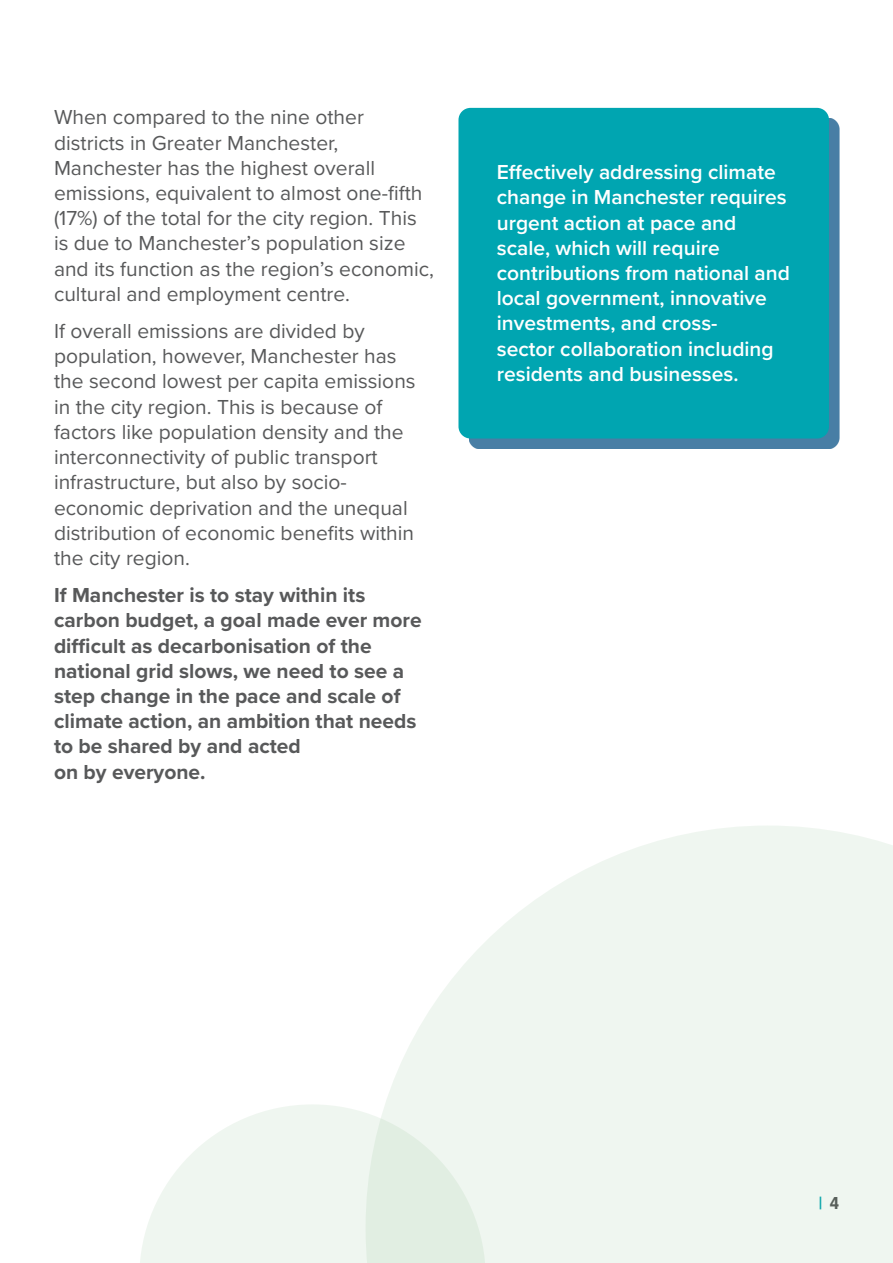
<style>
.page{position:relative;width:893px;height:1263px;background:#fff}
.page>*{position:absolute;margin:0;border:0;box-sizing:border-box;transform-origin:0 0}
.Body{font:21px/25.2px "Proxima Nova";color:#58595a}
.t1{font:600 21px/25.2px "Proxima Nova";color:#fff}
.Body-2{font:700 21px/25.2px "Proxima Nova";color:#58595a}
.t2{font:700 18px "Proxima Nova Cond";color:#00a5b1}
.s1{color:#58595a}
</style>
<div class="page">
<svg style="left:140px;top:1105px;width:226px;height:158px;fill:#eff6f0"></svg>
<svg style="left:366px;top:826px;width:527px;height:437px;fill:#eff6f0"></svg>
<div style="left:469px;top:118px;width:371px;height:331px;background:#487ea5"></div>
<div style="left:458px;top:108px;width:371px;height:330px;background:#00a5b1;border-radius:12px"></div>
<p class="Body" style="left:54px;top:104px;width:381px">When compared to the nine other districts in Greater Manchester, Manchester has the highest overall emissions, equivalent to almost one-fifth (17%) of the total for the city region. This is due to Manchester’s population size and its function as the region’s economic, cultural and employment centre.</p>
<p class="Body" style="left:54px;top:318px;width:363px">If overall emissions are divided by population, however, Manchester has the second lowest per capita emissions in the city region. This is because of factors like population density and the interconnectivity of public transport infrastructure, but also by socio&shy;economic deprivation and the unequal distribution of economic benefits within the city region.</p>
<p class="Body-2" style="left:54px;top:582px;width:369px">If Manchester is to stay within its carbon budget, a goal made ever more difficult as decarbonisation of the national grid slows, we need to see a step change in the pace and scale of climate action, an ambition that needs to be shared by and acted<br>on by everyone.</p>
<p class="t1" style="left:497px;top:159px;width:295px">Effectively addressing climate change in Manchester requires urgent action at pace and scale, which will require contributions from national and local government, innovative investments, and cross-<br>sector collaboration including residents and businesses.</p>
<p class="t2" style="left:819px;top:1190px;width:22px">| <span class="s1">4</span></p>
</div>
